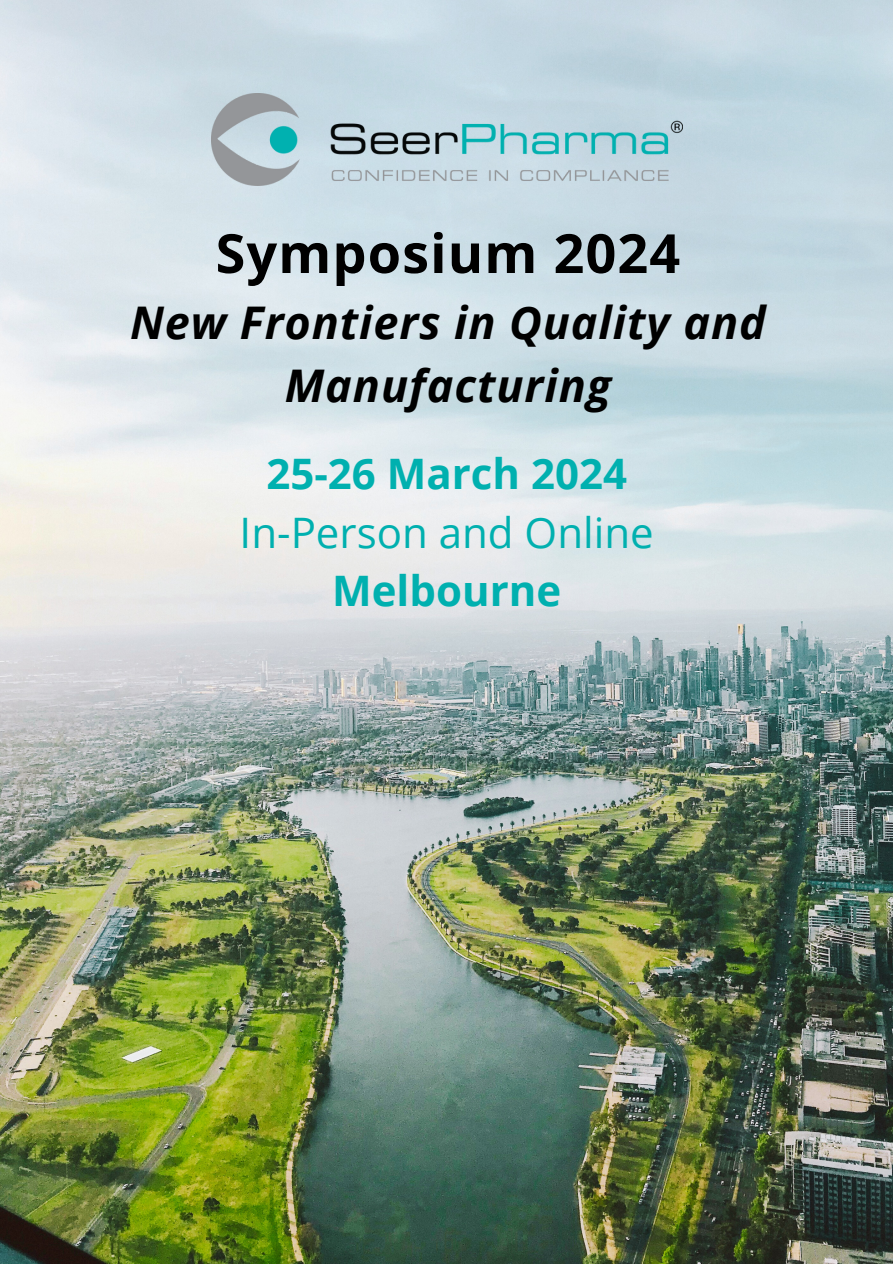
<style>
.page{position:relative;width:893px;height:1264px;background:#fff}
.page>*{position:absolute;margin:0;border:0;box-sizing:border-box;transform-origin:0 0}
.t1{font:700 54px "Open Sans";letter-spacing:.02em;color:#000}
.t2{font:italic 700 45px/63px "Open Sans";letter-spacing:.02em;color:#000;text-align:center}
.t3{font:700 42px "Open Sans";color:#00b0af}
.t4{font:42px "Open Sans";color:#00b0af}
</style>
<div class="page">
<img style="left:0;top:0;width:892px;height:1263px">
<img style="left:211px;top:93px;width:471px;height:92px">
<h1 class="t1" style="left:215px;top:215px;width:466px">Symposium 2024</h1>
<h1 class="t2" style="left:130px;top:290px;width:637px">New Frontiers in Quality and<br>Manufacturing</h1>
<p class="t3" style="left:266px;top:444px;width:362px">25-26 March 2024</p>
<p class="t4" style="left:239px;top:503px;width:415px">In-Person and Online</p>
<p class="t3" style="left:332px;top:561px;width:230px">Melbourne</p>
</div>
